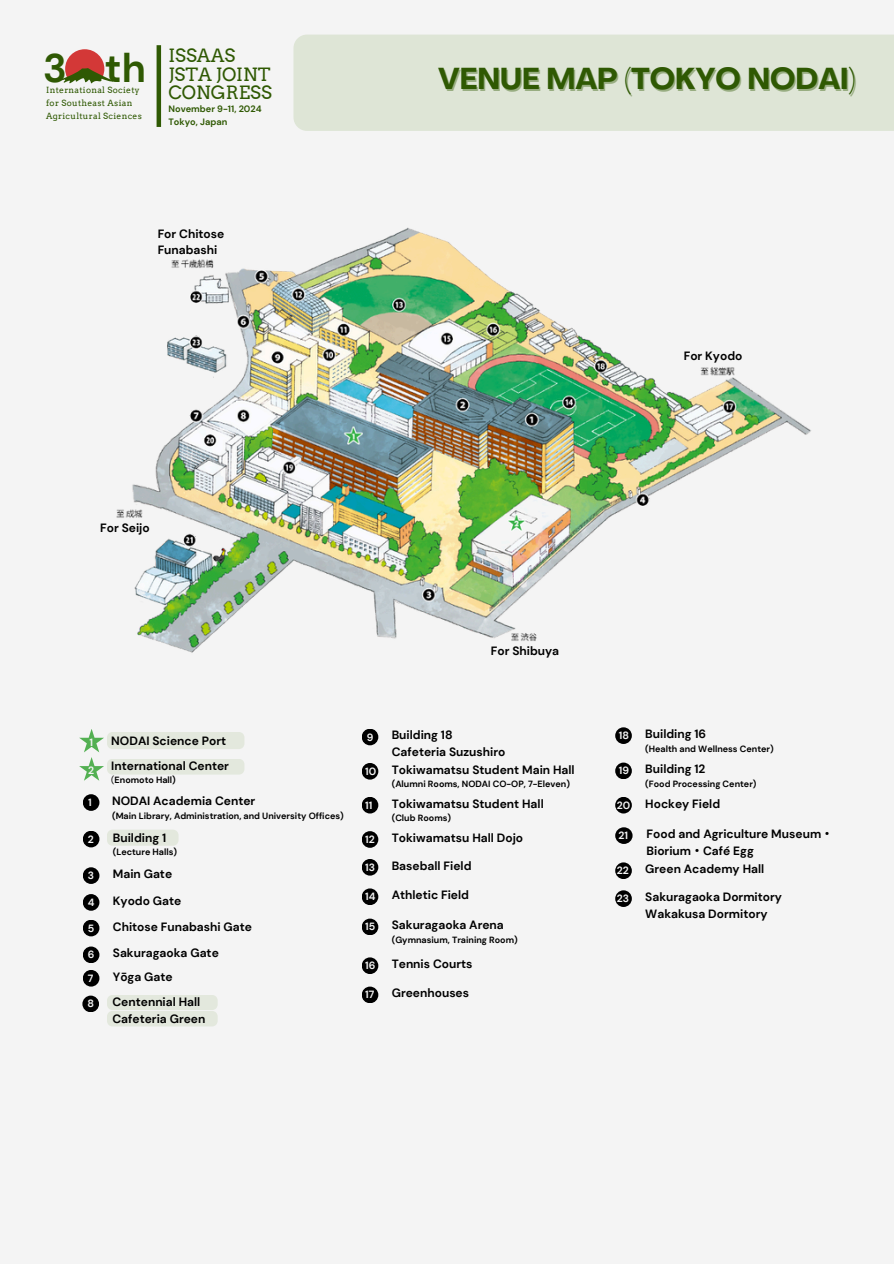
<style>
.page{position:relative;width:894px;height:1264px;background:#fff}
.page>*{position:absolute;margin:0;border:0;box-sizing:border-box;transform-origin:0 0}
.t1{font:700 39.75px "DM Sans";color:#2f5903}
.t2{font:700 29.85px "Agrandir";color:#2f5903}
.t3{font:18.3px/18.5px "Arvo";color:#2f5903}
.t4{font:700 12px/16.5px "DM Sans";color:#000}
.t5{font:700 10.5px "DM Sans";color:#f4f4f4}
.t6{font:700 9.15px/12.6px "DM Sans";color:#2f5903}
.t7{font:700 9px "DM Sans";color:#000}
.t8{font:8.55px/12.9px "Arvo";letter-spacing:.035em;color:#2f5903}
.s1{font-weight:400}
.s2{font-family:"Noto Sans CJ Ksc"}
</style>
<div class="page">
<div style="left:0;top:0;width:893px;height:1263px;background:#f4f4f4"></div>
<svg style="left:60px;top:49px;width:53px;height:34px"></svg>
<div style="left:156px;top:45px;width:5px;height:82px;background:#2f5903"></div>
<div style="left:293px;top:35px;width:600px;height:96px;background:#dee5d6"></div>
<div style="left:83px;top:794px;width:16px;height:16px;background:#000;border-radius:50%"></div>
<svg style="left:107px;top:830px;width:71px;height:15px"></svg>
<div style="left:83px;top:830px;width:16px;height:17px;background:#000;border-radius:50%"></div>
<div style="left:83px;top:867px;width:16px;height:17px;background:#000;border-radius:50%"></div>
<img style="left:116px;top:227px;width:695px;height:426px">
<div style="left:83px;top:894px;width:16px;height:16px;background:#000;border-radius:50%"></div>
<div style="left:83px;top:919px;width:16px;height:17px;background:#000;border-radius:50%"></div>
<div style="left:83px;top:946px;width:16px;height:17px;background:#000;border-radius:50%"></div>
<div style="left:83px;top:969px;width:16px;height:17px;background:#000;border-radius:50%"></div>
<div style="left:107px;top:995px;width:111px;height:31px;background:#e3e8dd"></div>
<div style="left:82px;top:995px;width:17px;height:17px;background:#000;border-radius:50%"></div>
<div style="left:361px;top:728px;width:17px;height:17px;background:#000;border-radius:50%"></div>
<div style="left:361px;top:763px;width:17px;height:16px;background:#000;border-radius:50%"></div>
<div style="left:361px;top:796px;width:17px;height:17px;background:#000;border-radius:50%"></div>
<div style="left:361px;top:831px;width:17px;height:16px;background:#000;border-radius:50%"></div>
<div style="left:361px;top:859px;width:17px;height:16px;background:#000;border-radius:50%"></div>
<div style="left:361px;top:888px;width:17px;height:17px;background:#000;border-radius:50%"></div>
<div style="left:361px;top:918px;width:17px;height:17px;background:#000;border-radius:50%"></div>
<div style="left:361px;top:957px;width:17px;height:17px;background:#000;border-radius:50%"></div>
<div style="left:361px;top:986px;width:17px;height:17px;background:#000;border-radius:50%"></div>
<div style="left:615px;top:727px;width:16px;height:17px;background:#000;border-radius:50%"></div>
<div style="left:615px;top:762px;width:16px;height:17px;background:#000;border-radius:50%"></div>
<div style="left:615px;top:796px;width:16px;height:17px;background:#000;border-radius:50%"></div>
<div style="left:615px;top:827px;width:17px;height:17px;background:#000;border-radius:50%"></div>
<div style="left:615px;top:862px;width:16px;height:17px;background:#000;border-radius:50%"></div>
<div style="left:615px;top:890px;width:16px;height:17px;background:#000;border-radius:50%"></div>
<svg style="left:79px;top:729px;width:165px;height:51px"></svg>
<h1 class="t1" style="left:105px;top:43px;width:42px">th</h1>
<p class="t8" style="left:46px;top:97px;width:97px">for Southeast Asian<br>Agricultural Sciences</p>
<h1 class="t1" style="left:43px;top:43px;width:25px">3</h1>
<p class="t8" style="left:46px;top:84px;width:95px">International Society</p>
<p class="t3" style="left:168px;top:47px;width:105px">ISSAAS<br>JSTA JOINT<br>CONGRESS</p>
<h3 class="t6" style="left:168px;top:103px;width:95px">November 9-11, 2024<br>Tokyo, Japan</h3>
<h6 class="t4" style="left:158px;top:226px;width:68px;line-height:16px">For Chitose<br>Funabashi</h6>
<p class="t2" style="left:438px;top:67px;width:418px">VENUE MAP (TOKYO NODAI)</p>
<p class="t4" style="left:683px;top:348px;width:60px">For Kyodo</p>
<p class="t4" style="left:100px;top:520px;width:51px">For Seijo</p>
<p class="t4" style="left:490px;top:642px;width:70px">For Shibuya</p>
<h4 class="t5" style="left:90px;top:735px;width:5px">1</h4>
<p class="t5" style="left:88px;top:763px;width:7px">2</p>
<h6 class="t4" style="left:111px;top:732px;width:116px">NODAI Science Port</h6>
<h4 class="t4" style="left:111px;top:757px;width:119px">International Center</h4>
<h4 class="t7" style="left:111px;top:774px;width:66px"><span class="s1">(</span>Enomoto Hall)</h4>
<h2 class="t5" style="left:88px;top:795px;width:5px">1</h2>
<p class="t4" style="left:112px;top:792px;width:145px">NODAI Academia Center</p>
<p class="t7" style="left:112px;top:809px;width:233px">(Main Library, Administration, and University Offices)</p>
<h4 class="t5" style="left:88px;top:832px;width:7px">2</h4>
<h4 class="t4" style="left:113px;top:829px;width:55px">Building 1</h4>
<h4 class="t7" style="left:113px;top:846px;width:66px">(Lecture Halls)</h4>
<h4 class="t5" style="left:88px;top:868px;width:8px">3</h4>
<h4 class="t4" style="left:113px;top:865px;width:61px">Main Gate</h4>
<h4 class="t5" style="left:88px;top:895px;width:8px">4</h4>
<h4 class="t4" style="left:113px;top:892px;width:70px">Kyodo Gate</h4>
<h5 class="t5" style="left:88px;top:921px;width:8px">5</h5>
<p class="t4" style="left:113px;top:918px;width:140px">Chitose Funabashi Gate</p>
<h6 class="t5" style="left:88px;top:947px;width:8px">6</h6>
<p class="t4" style="left:113px;top:945px;width:107px">Sakuragaoka Gate</p>
<h6 class="t5" style="left:88px;top:971px;width:7px">7</h6>
<p class="t4" style="left:113px;top:968px;width:61px">Yōga Gate</p>
<h6 class="t5" style="left:87px;top:997px;width:8px">8</h6>
<p class="t4" style="left:112px;top:994px;width:94px">Centennial Hall<br>Cafeteria Green</p>
<p class="t5" style="left:366px;top:730px;width:8px">9</p>
<h4 class="t4" style="left:391px;top:727px;width:115px">Building 18<br>Cafeteria Suzushiro</h4>
<h4 class="t5" style="left:365px;top:764px;width:13px">10</h4>
<p class="t4" style="left:391px;top:761px;width:184px">Tokiwamatsu Student Main Hall</p>
<p class="t7" style="left:391px;top:778px;width:180px">(Alumni Rooms, NODAI CO-OP, 7-Eleven)</p>
<h4 class="t4" style="left:391px;top:795px;width:153px">Tokiwamatsu Student Hall</h4>
<h4 class="t7" style="left:391px;top:812px;width:61px">(Club Rooms)</h4>
<h4 class="t5" style="left:365px;top:832px;width:11px">12</h4>
<p class="t4" style="left:391px;top:829px;width:133px">Tokiwamatsu Hall Dojo</p>
<p class="t5" style="left:365px;top:860px;width:11px">13</p>
<h6 class="t4" style="left:391px;top:857px;width:81px">Baseball Field</h6>
<p class="t5" style="left:365px;top:889px;width:12px">14</p>
<h4 class="t4" style="left:391px;top:886px;width:79px">Athletic Field</h4>
<p class="t5" style="left:365px;top:920px;width:12px">15</p>
<h4 class="t4" style="left:391px;top:917px;width:114px">Sakuragaoka Arena</h4>
<h4 class="t7" style="left:391px;top:934px;width:127px">(Gymnasium, Training Room)</h4>
<p class="t5" style="left:365px;top:958px;width:12px">16</p>
<h4 class="t4" style="left:391px;top:955px;width:82px">Tennis Courts</h4>
<p class="t5" style="left:365px;top:988px;width:11px">17</p>
<h4 class="t4" style="left:391px;top:985px;width:79px">Greenhouses</h4>
<p class="t5" style="left:365px;top:798px;width:9px">11</p>
<p class="t5" style="left:618px;top:728px;width:12px">18</p>
<h4 class="t4" style="left:645px;top:725px;width:62px">Building 16</h4>
<h4 class="t7" style="left:645px;top:742px;width:130px">(Health and Wellness Center)</h4>
<p class="t5" style="left:618px;top:764px;width:12px">19</p>
<h4 class="t4" style="left:645px;top:761px;width:62px">Building 12</h4>
<h4 class="t7" style="left:645px;top:778px;width:113px">(Food Processing Center)</h4>
<p class="t5" style="left:616px;top:798px;width:15px">20</p>
<h4 class="t4" style="left:645px;top:795px;width:76px">Hockey Field</h4>
<h4 class="t5" style="left:618px;top:828px;width:11px">21</h4>
<p class="t4" style="left:646px;top:825px;width:188px">Food and Agriculture Museum<span class="s2">・<br></span>Biorium<span class="s2">・</span>Café Egg</p>
<p class="t5" style="left:616px;top:863px;width:13px">22</p>
<h6 class="t4" style="left:645px;top:860px;width:120px">Green Academy Hall</h6>
<p class="t5" style="left:616px;top:891px;width:14px">23</p>
<h4 class="t4" style="left:645px;top:888px;width:138px">Sakuragaoka Dormitory<br>Wakakusa Dormitory</h4>
</div>
